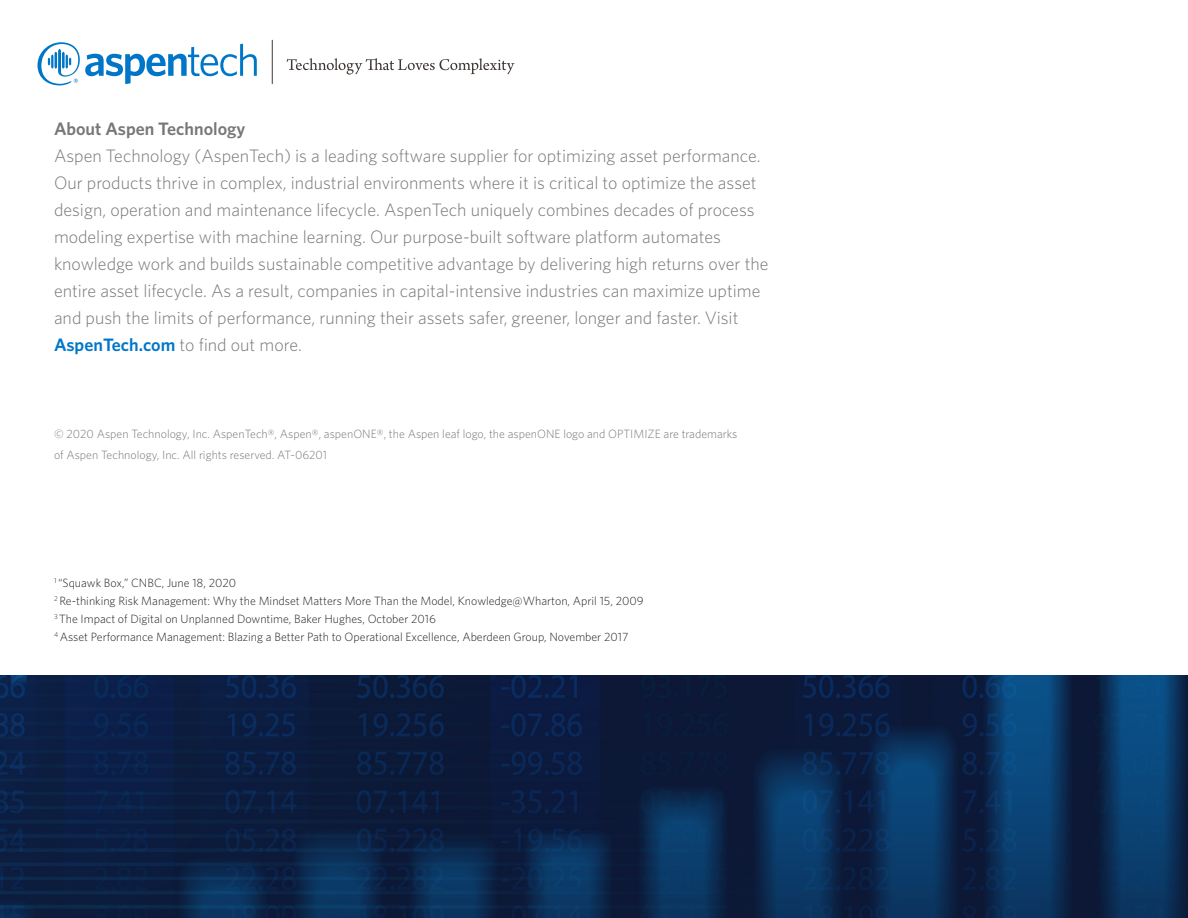
<style>
.page{position:relative;width:1188px;height:918px;background:#fff}
.page>*{position:absolute;margin:0;border:0;box-sizing:border-box;transform-origin:0 0}
.body{font:300 18px/27px "Whitney";color:#757778}
.body-2{font:600 18px "Whitney";color:#757778}
.body-3{font:300 12px "Whitney";color:#231f20}
.copyright{font:300 12px/21px "Whitney";color:#757778}
.s1{font-weight:600;color:#0076c8}
</style>
<div class="page">
<hr style="left:272px;top:40px;width:1px;height:44px;background:#3e3835">
<svg style="left:287px;top:58px;width:227px;height:17px"></svg>
<svg style="left:38px;top:42px;width:219px;height:44px"></svg>
<img style="left:0;top:675px;width:1188px;height:243px">
<p class="body-2" style="left:54px;top:117px;width:193px">About Aspen Technology</p>
<p class="body" style="left:54px;top:142px;width:716px">Aspen Technology (AspenTech) is a leading software supplier for optimizing asset performance.<br>Our products thrive in complex, industrial environments where it is critical to optimize the asset design, operation and maintenance lifecycle. AspenTech uniquely combines decades of process modeling expertise with machine learning. Our purpose-built software platform automates knowledge work and builds sustainable competitive advantage by delivering high returns over the entire asset lifecycle. As a result, companies in capital-intensive industries can maximize uptime and push the limits of performance, running their assets safer, greener, longer and faster. Visit <span class="s1">AspenTech.com</span> to find out more.</p>
<p class="copyright" style="left:54px;top:423px;width:685px">© 2020 Aspen Technology, Inc. AspenTech®, Aspen®, aspenONE®, the Aspen leaf logo, the aspenONE logo and OPTIMIZE are trademarks of Aspen Technology, Inc. All rights reserved. AT-06201</p>
<p class="body-3" style="left:54px;top:575px;width:184px"><sup>1</sup> “Squawk Box,” CNBC, June 18, 2020</p>
<p class="body-3" style="left:54px;top:593px;width:591px"><sup>2</sup> Re-thinking Risk Management: Why the Mindset Matters More Than the Model, Knowledge@Wharton, April 15, 2009</p>
<p class="body-3" style="left:54px;top:611px;width:383px"><sup>3</sup> The Impact of Digital on Unplanned Downtime, Baker Hughes, October 2016</p>
<p class="body-3" style="left:54px;top:629px;width:576px"><sup>4</sup> Asset Performance Management: Blazing a Better Path to Operational Excellence, Aberdeen Group, November 2017</p>
</div>
